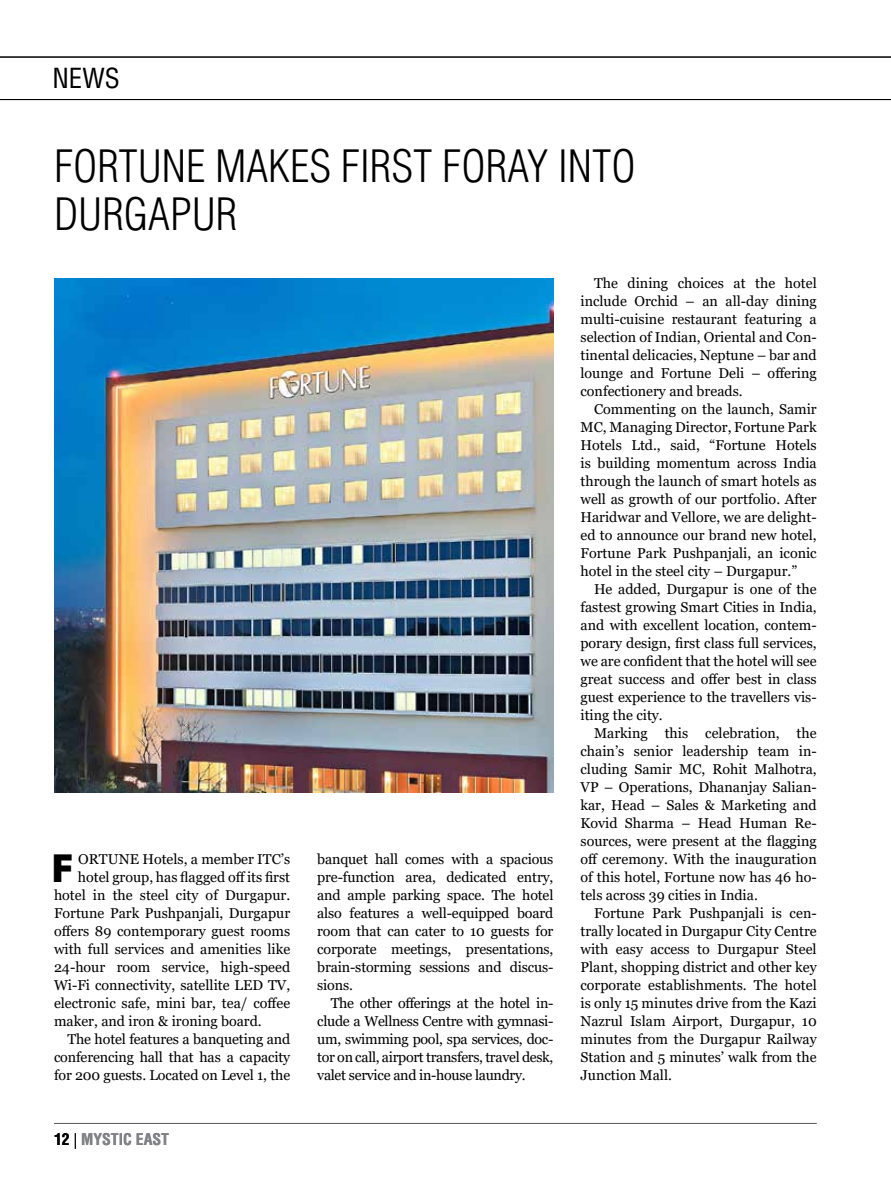
<style>
.page{position:relative;width:891px;height:1188px;background:#fff}
.page>*{position:absolute;margin:0;border:0;box-sizing:border-box;transform-origin:0 0}
.t1{font:300 condensed 43.5px/48px "Helvetica LT Std";color:#000}
.t2{font:900 40.95px "Myriad Pro";color:#000}
.t3{font:condensed 27px "Helvetica LT Std";color:#000}
.t4{font:700 condensed 15.75px "Helvetica LT Std";color:#808285}
.t5{font:14.25px/18px "Georgia";color:#000;text-align:justify}
.s1{color:#000}
.s2{font-weight:300;font-stretch:normal;color:#000}
</style>
<div class="page">
<hr style="left:54px;top:1123px;width:763px;height:1px;background:#58595b">
<hr style="left:0;top:57px;width:891px;height:1px;background:#000">
<hr style="left:0;top:99px;width:891px;height:1px;background:#000">
<img style="left:54px;top:279px;width:500px;height:514px">
<h3 class="t3" style="left:52px;top:61px;width:69px">NEWS</h3>
<h1 class="t1" style="left:54px;top:142px;width:583px">FORTUNE MAKES FIRST FORAY INTO<br>DURGAPUR</h1>
<h2 class="t2" style="left:51px;top:841px;width:24px">F</h2>
<p class="t5" style="left:78px;top:850px;width:214px">ORTUNE Hotels, a member ITC’s</p>
<p class="t5" style="left:78px;top:868px;width:214px">hotel group, has flagged off its first</p>
<p class="t5" style="left:54px;top:886px;width:238px">hotel in the steel city of Durgapur.</p>
<p class="t5" style="left:54px;top:904px;width:238px">Fortune Park Pushpanjali, Durgapur</p>
<p class="t5" style="left:54px;top:922px;width:238px">offers 89 contemporary guest rooms</p>
<p class="t5" style="left:54px;top:940px;width:238px">with full services and amenities like</p>
<p class="t5" style="left:54px;top:958px;width:238px">24-hour room service, high-speed</p>
<p class="t5" style="left:54px;top:976px;width:238px">Wi-Fi connectivity, satellite LED TV,</p>
<p class="t5" style="left:54px;top:994px;width:238px">electronic safe, mini bar, tea/ coffee</p>
<p class="t5" style="left:54px;top:1012px;width:209px">maker, and iron &amp; ironing board.</p>
<p class="t5" style="left:67px;top:1030px;width:224px">The hotel features a banqueting and</p>
<p class="t5" style="left:54px;top:1048px;width:238px">conferencing hall that has a capacity</p>
<p class="t5" style="left:54px;top:1066px;width:238px">for 200 guests. Located on Level 1, the</p>
<p class="t4" style="left:54px;top:1130px;width:117px"><span class="s1">12</span> <span class="s2">|</span> MYSTIC EAST</p>
<p class="t5" style="left:317px;top:850px;width:238px">banquet hall comes with a spacious pre-function area, dedicated entry, and ample parking space. The hotel also features a well-equipped board room that can cater to 10 guests for corporate meetings, presentations, brain-storming sessions and discus&shy;sions.</p>
<p class="t5" style="left:317px;top:994px;width:238px;text-indent:13px">The other offerings at the hotel in&shy;clude a Wellness Centre with gymnasi&shy;um, swimming pool, spa services, doc&shy;tor on call, airport transfers, travel desk, valet service and in-house laundry.</p>
<p class="t5" style="left:581px;top:274px;width:238px;text-indent:13px">The dining choices at the hotel include Orchid – an all-day dining multi-cuisine restaurant featuring a selection of Indian, Oriental and Con&shy;tinental delicacies, Neptune – bar and lounge and Fortune Deli – offering confectionery and breads.</p>
<p class="t5" style="left:581px;top:400px;width:238px;text-indent:13px">Commenting on the launch, Samir MC, Managing Director, Fortune Park Hotels Ltd., said, “Fortune Hotels is building momentum across India through the launch of smart hotels as well as growth of our portfolio. After Haridwar and Vellore, we are delight&shy;ed to announce our brand new hotel, Fortune Park Pushpanjali, an iconic hotel in the steel city – Durgapur.”</p>
<p class="t5" style="left:581px;top:580px;width:238px;text-indent:13px">He added, Durgapur is one of the fastest growing Smart Cities in India, and with excellent location, contem&shy;porary design, first class full services, we are confident that the hotel will see great success and offer best in class guest experience to the travellers vis&shy;iting the city.</p>
<p class="t5" style="left:581px;top:724px;width:238px;text-indent:13px">Marking this celebration, the chain’s senior leadership team in&shy;cluding Samir MC, Rohit Malhotra, VP – Operations, Dhananjay Salian&shy;kar, Head – Sales &amp; Marketing and Kovid Sharma – Head Human Re&shy;sources, were present at the flagging off ceremony. With the inauguration of this hotel, Fortune now has 46 ho&shy;tels across 39 cities in India.</p>
<p class="t5" style="left:581px;top:904px;width:238px;text-indent:13px">Fortune Park Pushpanjali is cen&shy;trally located in Durgapur City Centre with easy access to Durgapur Steel Plant, shopping district and other key corporate establishments. The hotel is only 15 minutes drive from the Kazi Nazrul Islam Airport, Durgapur, 10 minutes from the Durgapur Railway Station and 5 minutes’ walk from the Junction Mall.</p>
</div>
